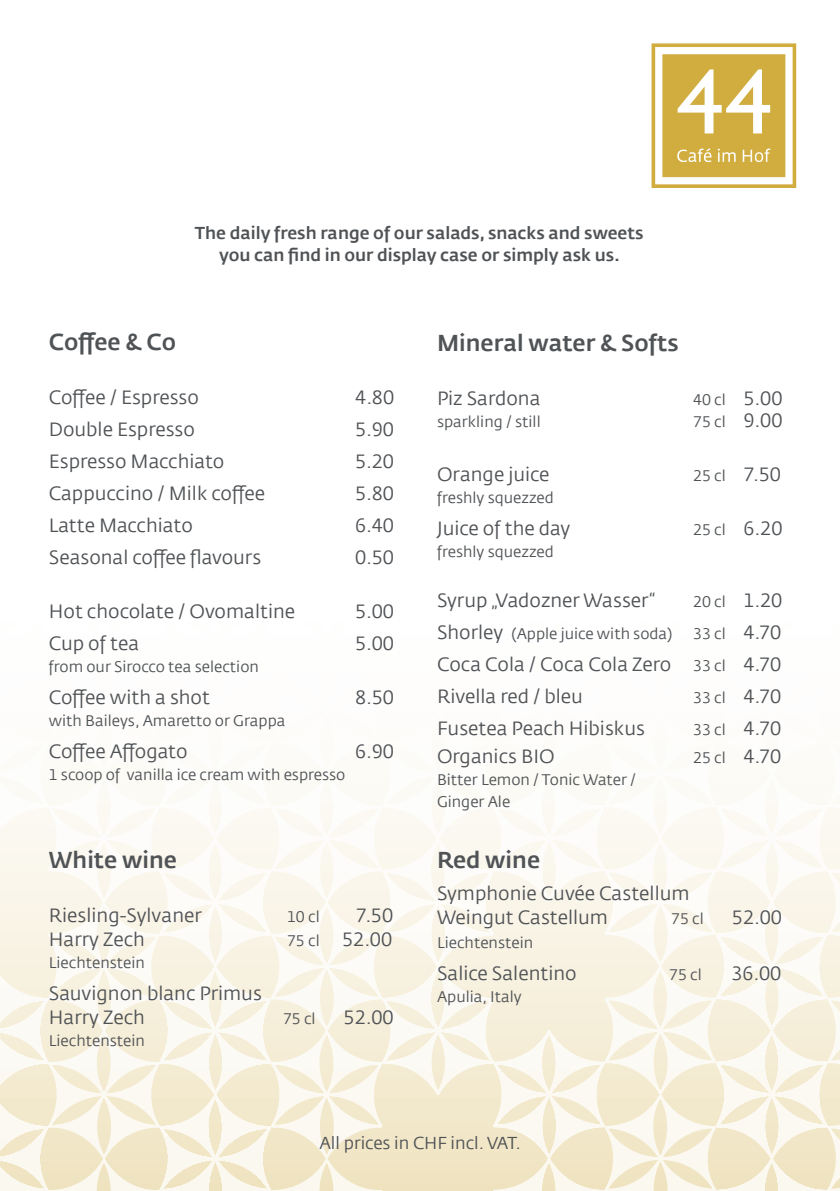
<style>
.page{position:relative;width:840px;height:1191px;background:#fff}
.page>*{position:absolute;margin:0;border:0;box-sizing:border-box;transform-origin:0 0}
.t1{font:700 24px "LLB Sans Standard";color:#505356}
.t2{font:20px/24px "LLB Sans Standard";color:#505356}
.t3{font:700 18px "LLB Sans Standard";color:#505356}
.t4{font:18px "LLB Sans Standard";color:#505356}
.t5{font:16px "LLB Sans Standard";color:#505356}
.s1{font-size:16px}
.s2{font-size:20px}
</style>
<div class="page">
<svg style="left:0;top:784px;width:839px;height:407px"></svg>
<svg style="left:651px;top:43px;width:144px;height:145px"></svg>
<p class="t3" style="left:195px;top:222px;width:450px">The daily fresh range of our salads, snacks and sweets</p>
<p class="t3" style="left:219px;top:244px;width:401px">you can find in our display case or simply ask us.</p>
<p class="t1" style="left:49px;top:327px;width:129px">Coffee &amp; Co</p>
<p class="t2" style="left:49px;top:385px;width:151px">Coffee / Espresso</p>
<p class="t2" style="left:355px;top:385px;width:40px">4.80</p>
<p class="t2" style="left:49px;top:417px;width:147px">Double Espresso</p>
<p class="t2" style="left:355px;top:417px;width:40px">5.90</p>
<p class="t2" style="left:49px;top:449px;width:177px">Espresso Macchiato</p>
<p class="t2" style="left:355px;top:449px;width:40px">5.20</p>
<p class="t2" style="left:49px;top:481px;width:218px">Cappuccino / Milk coffee</p>
<p class="t2" style="left:355px;top:481px;width:40px">5.80</p>
<p class="t2" style="left:49px;top:513px;width:145px">Latte Macchiato</p>
<p class="t2" style="left:355px;top:513px;width:40px">6.40</p>
<p class="t2" style="left:49px;top:545px;width:214px">Seasonal coffee flavours</p>
<p class="t2" style="left:355px;top:545px;width:40px">0.50</p>
<p class="t2" style="left:49px;top:599px;width:248px">Hot chocolate / Ovomaltine</p>
<p class="t2" style="left:355px;top:599px;width:40px">5.00</p>
<p class="t2" style="left:49px;top:631px;width:92px">Cup of tea</p>
<p class="t2" style="left:355px;top:631px;width:40px">5.00</p>
<p class="t5" style="left:49px;top:657px;width:211px">from our Sirocco tea selection</p>
<p class="t2" style="left:49px;top:685px;width:163px">Coffee with a shot</p>
<p class="t2" style="left:355px;top:685px;width:40px">8.50</p>
<p class="t5" style="left:49px;top:711px;width:238px">with Baileys, Amaretto or Grappa</p>
<p class="t2" style="left:49px;top:739px;width:140px">Coffee Affogato</p>
<p class="t2" style="left:355px;top:739px;width:40px">6.90</p>
<p class="t5" style="left:49px;top:765px;width:298px">1 scoop of vanilla ice cream with espresso</p>
<p class="t1" style="left:49px;top:846px;width:130px">White wine</p>
<p class="t2" style="left:49px;top:904px;width:154px">Riesling-Sylvaner</p>
<p class="t5" style="left:287px;top:907px;width:34px">10 cl</p>
<p class="t2" style="left:355px;top:904px;width:39px">7.50</p>
<p class="t2" style="left:49px;top:928px;width:98px">Harry Zech</p>
<p class="t2" style="left:287px;top:928px;width:107px"><span class="s1">75 cl</span> 52.00</p>
<p class="t5" style="left:49px;top:953px;width:98px">Liechtenstein</p>
<p class="t2" style="left:49px;top:982px;width:214px">Sauvignon blanc Primus<br>Harry Zech</p>
<p class="t5" style="left:283px;top:1009px;width:34px">75 cl</p>
<p class="t2" style="left:343px;top:1006px;width:52px">52.00</p>
<p class="t5" style="left:49px;top:1031px;width:98px">Liechtenstein</p>
<p class="t1" style="left:437px;top:328px;width:243px">Mineral water &amp; Softs</p>
<p class="t2" style="left:437px;top:386px;width:105px">Piz Sardona</p>
<p class="t5" style="left:693px;top:390px;width:91px">40 cl <span class="s2">5.00</span></p>
<p class="t5" style="left:437px;top:412px;width:105px">sparkling / still</p>
<p class="t5" style="left:693px;top:412px;width:91px">75 cl <span class="s2">9.00</span></p>
<p class="t2" style="left:437px;top:462px;width:114px">Orange juice</p>
<p class="t5" style="left:693px;top:466px;width:89px">25 cl <span class="s2">7.50</span></p>
<p class="t5" style="left:437px;top:488px;width:118px">freshly squezzed</p>
<p class="t2" style="left:437px;top:516px;width:135px">Juice of the day</p>
<p class="t5" style="left:693px;top:520px;width:91px">25 cl <span class="s2">6.20</span></p>
<p class="t5" style="left:437px;top:542px;width:118px">freshly squezzed</p>
<p class="t2" style="left:437px;top:588px;width:220px">Syrup „Vadozner Wasser“</p>
<p class="t5" style="left:693px;top:592px;width:90px">20 cl <span class="s2">1.20</span></p>
<p class="t5" style="left:437px;top:624px;width:237px"><span class="s2">Shorley</span> (Apple juice with soda)</p>
<p class="t5" style="left:693px;top:624px;width:90px">33 cl <span class="s2">4.70</span></p>
<p class="t2" style="left:437px;top:652px;width:346px">Coca Cola / Coca Cola Zero <span class="s1">33 cl</span> 4.70</p>
<p class="t2" style="left:437px;top:684px;width:147px">Rivella red / bleu</p>
<p class="t5" style="left:693px;top:688px;width:90px">33 cl <span class="s2">4.70</span></p>
<p class="t2" style="left:437px;top:716px;width:209px">Fusetea Peach Hibiskus</p>
<p class="t5" style="left:693px;top:720px;width:90px">33 cl <span class="s2">4.70</span></p>
<p class="t2" style="left:437px;top:744px;width:119px">Organics BIO</p>
<p class="t5" style="left:693px;top:748px;width:90px">25 cl <span class="s2">4.70</span></p>
<p class="t5" style="left:437px;top:770px;width:200px">Bitter Lemon / Tonic Water /</p>
<p class="t5" style="left:437px;top:792px;width:75px">Ginger Ale</p>
<p class="t1" style="left:437px;top:846px;width:105px">Red wine</p>
<p class="t2" style="left:437px;top:882px;width:254px">Symphonie Cuvée Castellum<br>Weingut Castellum</p>
<p class="t5" style="left:671px;top:909px;width:34px">75 cl</p>
<p class="t2" style="left:731px;top:906px;width:52px">52.00</p>
<p class="t5" style="left:437px;top:933px;width:98px">Liechtenstein</p>
<p class="t2" style="left:437px;top:962px;width:141px">Salice Salentino</p>
<p class="t5" style="left:669px;top:965px;width:34px">75 cl</p>
<p class="t2" style="left:731px;top:962px;width:52px">36.00</p>
<p class="t5" style="left:437px;top:987px;width:86px">Apulia, Italy</p>
<p class="t4" style="left:319px;top:1132px;width:202px">All prices in CHF incl. VAT.</p>
</div>
